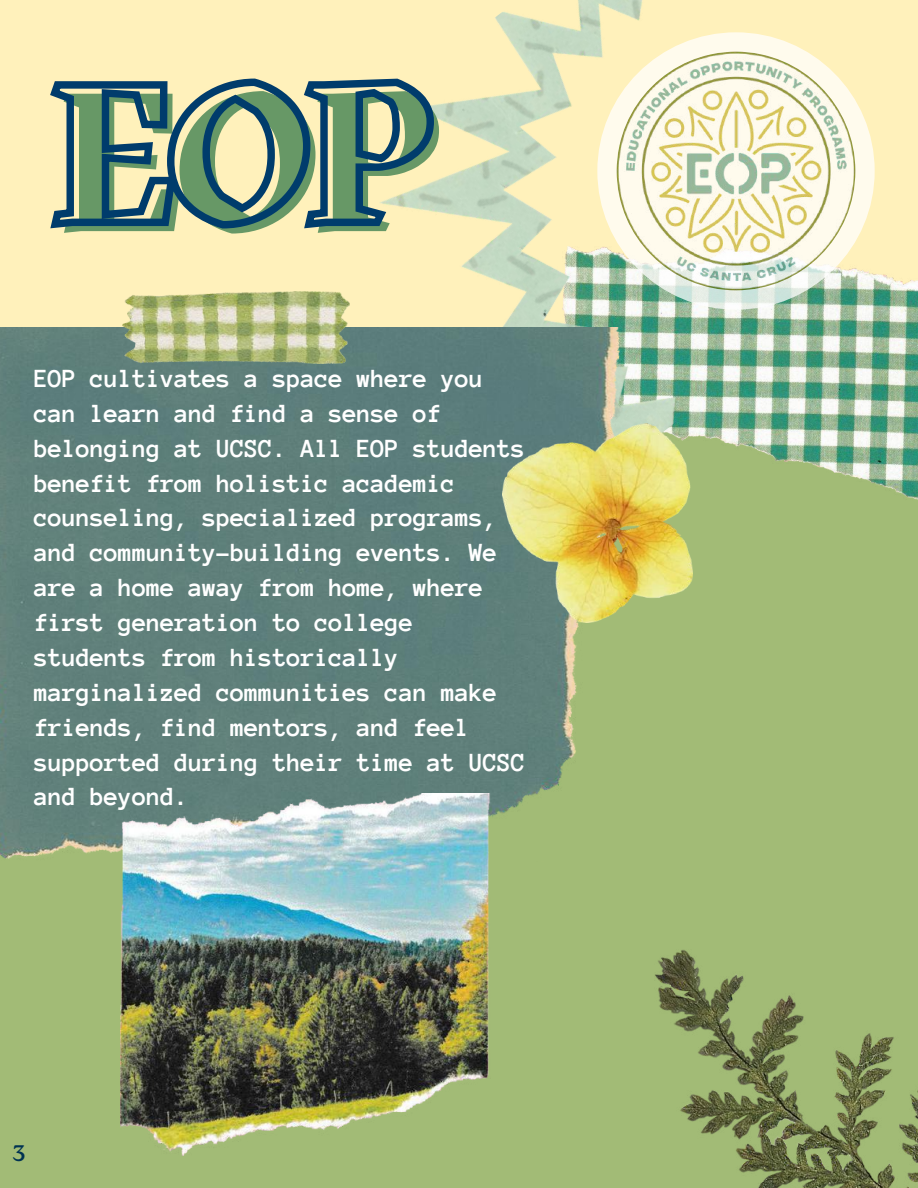
<style>
.page{position:relative;width:918px;height:1188px;background:#a2bb76}
.page>*{position:absolute;margin:0;border:0;box-sizing:border-box;transform-origin:0 0}
.t1{font:700 198.9px "Kitsch";color:#679866}
.t2{font:700 26.85px/34.8px "Anonymous Pro";letter-spacing:-.02em;color:#fff}
.t3{font:22.5px "Roca Two";color:#003252}
</style>
<div class="page">
<div style="left:0;top:0;width:918px;height:328px;background:#fff1bb"></div>
<img style="left:861px;top:246px;width:57px;height:254px">
<img style="left:333px;top:0;width:528px;height:479px">
<img style="left:0;top:328px;width:630px;height:531px">
<img style="left:123px;top:292px;width:227px;height:72px">
<svg style="left:597px;top:32px;width:278px;height:278px;fill:#fffbed"></svg>
<img style="left:617px;top:52px;width:238px;height:238px;border-radius:50%">
<img style="left:655px;top:950px;width:263px;height:238px">
<img style="left:120px;top:794px;width:370px;height:362px">
<img style="left:502px;top:423px;width:190px;height:199px">
<svg style="left:45px;top:73px;width:394px;height:160px"></svg>
<h1 class="t1" style="left:56px;top:47px;width:384px">EOP</h1>
<p class="t2" style="left:34px;top:361px;width:493px">EOP cultivates a space where you can learn and find a sense of belonging at UCSC. All EOP students benefit from holistic academic counseling, specialized programs, and community-building events. We are a home away from home, where first generation to college students from historically marginalized communities can make friends, find mentors, and feel supported during their time at UCSC and beyond.</p>
<p class="t3" style="left:12px;top:1140px;width:15px">3</p>
</div>
